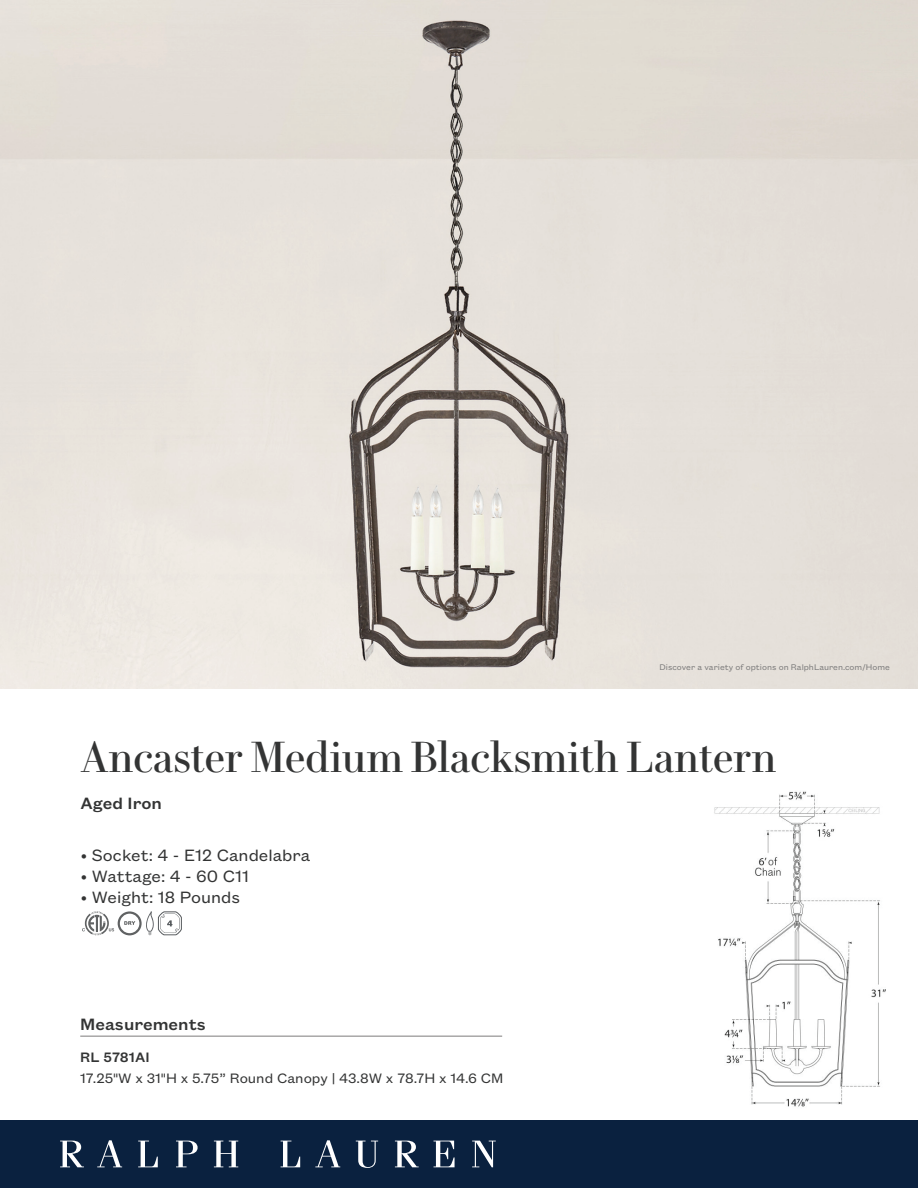
<style>
.page{position:relative;width:918px;height:1188px;background:#fff}
.page>*{position:absolute;margin:0;border:0;box-sizing:border-box;transform-origin:0 0}
.t1{font:42px "Le Jeune Deck";letter-spacing:-.005em;color:#333434}
.t2{font:18px "Founders Grotesk Text";color:#333434}
.t3{font:500 18px "Founders Grotesk Text";color:#333434}
.t4{font:15px "Founders Grotesk Text";color:#333434}
.t5{font:500 15px "Founders Grotesk Text";color:#333434}
.t6{font:9px "Founders Grotesk Text";color:#7d7c7c}
</style>
<div class="page">
<img style="left:0;top:0;width:918px;height:688px">
<hr style="left:80px;top:1036px;width:422px;height:1px;background:#7d7c7c">
<img style="left:714px;top:791px;width:171px;height:316px">
<svg style="left:82px;top:911px;width:100px;height:25px"></svg>
<div style="left:0;top:1120px;width:918px;height:68px;background:#0a213f"></div>
<svg style="left:60px;top:1141px;width:24px;height:26px"></svg>
<svg style="left:97px;top:1140px;width:25px;height:27px"></svg>
<svg style="left:138px;top:1141px;width:20px;height:26px"></svg>
<svg style="left:176px;top:1141px;width:22px;height:26px"></svg>
<svg style="left:214px;top:1141px;width:24px;height:26px"></svg>
<svg style="left:281px;top:1141px;width:19px;height:26px"></svg>
<svg style="left:315px;top:1140px;width:25px;height:27px"></svg>
<svg style="left:356px;top:1141px;width:22px;height:27px"></svg>
<svg style="left:395px;top:1141px;width:24px;height:26px"></svg>
<svg style="left:434px;top:1141px;width:21px;height:26px"></svg>
<svg style="left:472px;top:1141px;width:24px;height:26px"></svg>
<p class="t6" style="left:659px;top:661px;width:232px">Discover a variety of options on RalphLauren.com/Home</p>
<h1 class="t1" style="left:80px;top:727px;width:698px">Ancaster Medium Blacksmith Lantern</h1>
<p class="t3" style="left:80px;top:791px;width:83px">Aged Iron</p>
<p class="t2" style="left:81px;top:843px;width:231px">• Socket: 4 - E12 Candelabra</p>
<p class="t2" style="left:81px;top:864px;width:170px">• Wattage: 4 - 60 C11</p>
<p class="t2" style="left:81px;top:885px;width:161px">• Weight: 18 Pounds</p>
<p class="t3" style="left:80px;top:1012px;width:127px">Measurements</p>
<p class="t5" style="left:80px;top:1047px;width:71px">RL 5781AI</p>
<p class="t4" style="left:80px;top:1068px;width:425px">17.25"W x 31"H x 5.75” Round Canopy | 43.8W x 78.7H x 14.6 CM</p>
</div>
